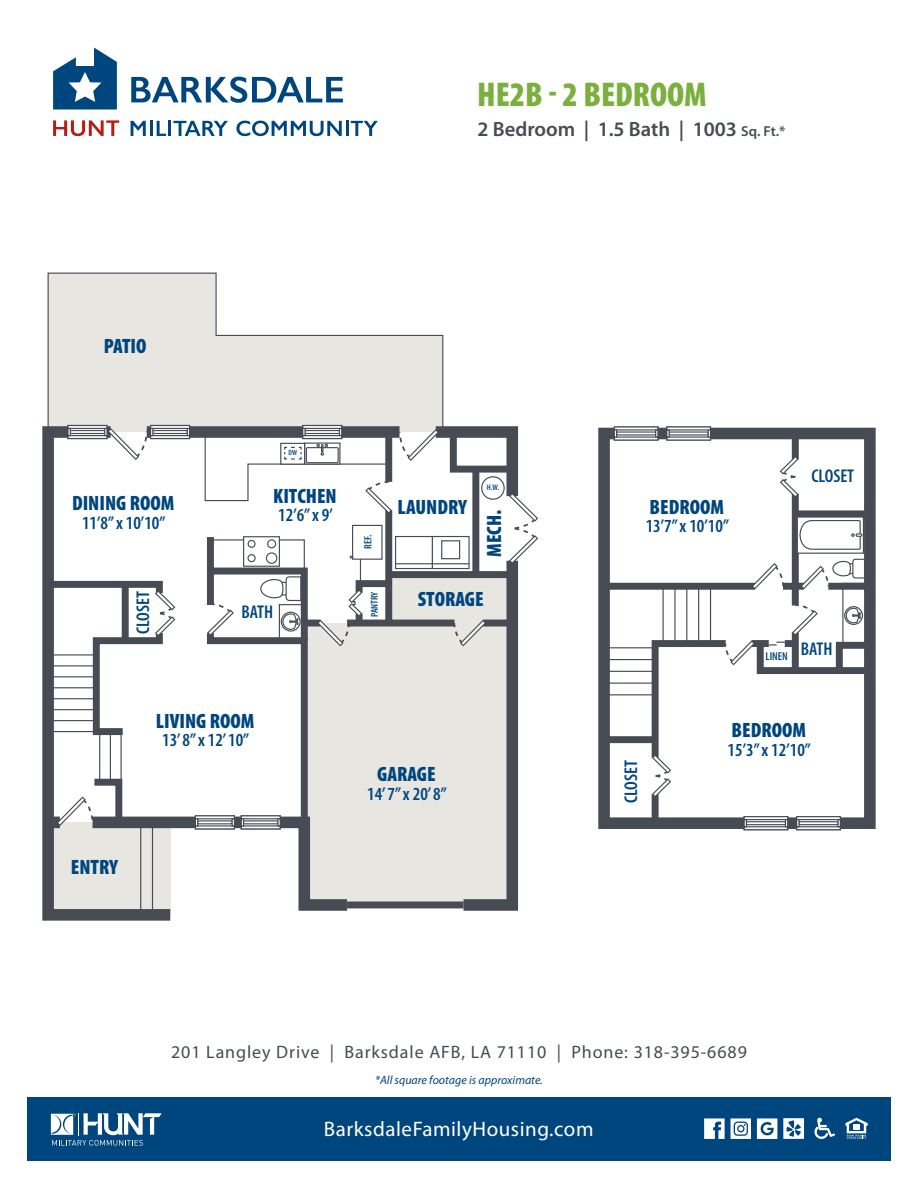
<style>
.page{position:relative;width:918px;height:1188px;background:#fff}
.page>*{position:absolute;margin:0;border:0;box-sizing:border-box;transform-origin:0 0}
.t1{font:900 condensed 34.5px "Myriad Pro";color:#7bb03f}
.t2{font:21px "Myriad Pro";letter-spacing:.025em;color:#fff}
.t3{font:900 condensed 20.85px "Myriad Pro";color:#00467e}
.t4{font:600 20.55px "Myriad Pro";color:#464b54}
.t5{font:600 condensed 18.45px "Myriad Pro";color:#00467e}
.t6{font:18px "Myriad Pro";letter-spacing:.05em;color:#464b54}
.t7{font:italic 12px "Myriad Pro";color:#00467e}
.t8{font:600 condensed 11.4px "Myriad Pro";color:#00467e}
.t9{font:600 condensed 10.65px "Myriad Pro";color:#00467e}
.t10{font:600 condensed 10.05px "Myriad Pro";color:#00467e}
.t11{font:600 condensed 8.1px "Myriad Pro";color:#00467e}
.t12{font:600 condensed 7.5px "Myriad Pro";color:#00467e}
.s1{font-size:14.4px}
</style>
<div class="page">
<svg style="left:53px;top:120px;width:66px;height:16px"></svg>
<svg style="left:131px;top:121px;width:15px;height:15px"></svg>
<hr style="left:150px;top:121px;width:3px;height:15px;background:#00467e">
<svg style="left:157px;top:121px;width:9px;height:15px"></svg>
<hr style="left:168px;top:121px;width:3px;height:15px;background:#00467e">
<svg style="left:173px;top:121px;width:55px;height:15px"></svg>
<svg style="left:236px;top:121px;width:106px;height:15px"></svg>
<hr style="left:346px;top:121px;width:3px;height:15px;background:#00467e">
<svg style="left:351px;top:121px;width:27px;height:15px"></svg>
<svg style="left:53px;top:48px;width:64px;height:62px"></svg>
<svg style="left:131px;top:77px;width:212px;height:26px"></svg>
<svg style="left:182px;top:435px;width:5px;height:4px"></svg>
<hr style="left:152px;top:430px;width:36px;height:4px;background:#464b54">
<svg style="left:42px;top:426px;width:140px;height:495px"></svg>
<div style="left:48px;top:817px;width:12px;height:11px;background:#464b54"></div>
<div style="left:93px;top:817px;width:102px;height:11px;background:#464b54"></div>
<svg style="left:598px;top:426px;width:101px;height:403px"></svg>
<svg style="left:699px;top:426px;width:177px;height:405px"></svg>
<div style="left:658px;top:428px;width:9px;height:11px;background:#464b54"></div>
<div style="left:792px;top:434px;width:7px;height:26px;background:#464b54"></div>
<div style="left:792px;top:494px;width:7px;height:112px;background:#464b54"></div>
<div style="left:652px;top:794px;width:7px;height:29px;background:#464b54"></div>
<div style="left:604px;top:736px;width:51px;height:7px;background:#464b54"></div>
<div style="left:828px;top:583px;width:42px;height:7px;background:#464b54"></div>
<div style="left:783px;top:583px;width:21px;height:7px;background:#464b54"></div>
<div style="left:604px;top:583px;width:151px;height:7px;background:#464b54"></div>
<div style="left:795px;top:510px;width:75px;height:7px;background:#464b54"></div>
<svg style="left:748px;top:560px;width:37px;height:33px"></svg>
<svg style="left:42px;top:577px;width:137px;height:162px"></svg>
<svg style="left:776px;top:453px;width:26px;height:48px"></svg>
<hr style="left:710px;top:586px;width:1px;height:58px;background:#464b54">
<hr style="left:698px;top:586px;width:1px;height:58px;background:#464b54">
<hr style="left:686px;top:586px;width:1px;height:58px;background:#464b54">
<hr style="left:674px;top:586px;width:2px;height:58px;background:#464b54">
<hr style="left:663px;top:586px;width:1px;height:58px;background:#464b54">
<hr style="left:604px;top:647px;width:51px;height:1px;background:#464b54">
<hr style="left:604px;top:659px;width:51px;height:1px;background:#464b54">
<hr style="left:604px;top:671px;width:51px;height:1px;background:#464b54">
<hr style="left:604px;top:683px;width:51px;height:1px;background:#464b54">
<hr style="left:604px;top:694px;width:51px;height:1px;background:#464b54">
<svg style="left:47px;top:272px;width:397px;height:161px"></svg>
<svg style="left:53px;top:775px;width:73px;height:54px"></svg>
<svg style="left:104px;top:425px;width:49px;height:38px"></svg>
<hr style="left:121px;top:732px;width:1px;height:50px;background:#464b54">
<hr style="left:110px;top:732px;width:1px;height:50px;background:#464b54">
<hr style="left:99px;top:732px;width:1px;height:50px;background:#464b54">
<hr style="left:48px;top:731px;width:48px;height:1px;background:#464b54">
<hr style="left:48px;top:720px;width:48px;height:1px;background:#464b54">
<hr style="left:48px;top:709px;width:48px;height:1px;background:#464b54">
<hr style="left:48px;top:698px;width:48px;height:1px;background:#464b54">
<hr style="left:48px;top:687px;width:48px;height:1px;background:#464b54">
<hr style="left:48px;top:676px;width:48px;height:1px;background:#464b54">
<hr style="left:48px;top:665px;width:48px;height:1px;background:#464b54">
<hr style="left:48px;top:654px;width:48px;height:2px;background:#464b54">
<div style="left:140px;top:822px;width:13px;height:93px;border:1px solid #464b54"></div>
<div style="left:842px;top:583px;width:25px;height:63px;border:1px solid #464b54"></div>
<svg style="left:648px;top:603px;width:228px;height:198px"></svg>
<svg style="left:798px;top:558px;width:68px;height:35px"></svg>
<div style="left:797px;top:516px;width:67px;height:38px;background:#fff;border:1px solid #464b54"></div>
<svg style="left:799px;top:520px;width:63px;height:30px"></svg>
<svg style="left:187px;top:420px;width:351px;height:491px"></svg>
<div style="left:27px;top:1098px;width:864px;height:63px;background:#00467e"></div>
<svg style="left:51px;top:1113px;width:111px;height:33px"></svg>
<svg style="left:845px;top:1118px;width:23px;height:21px"></svg>
<svg style="left:815px;top:1118px;width:20px;height:21px"></svg>
<svg style="left:704px;top:1118px;width:21px;height:21px"></svg>
<svg style="left:757px;top:1118px;width:20px;height:21px"></svg>
<svg style="left:731px;top:1118px;width:20px;height:21px"></svg>
<svg style="left:783px;top:1118px;width:21px;height:21px"></svg>
<h1 class="t1" style="left:477px;top:73px;width:231px">HE2B - 2 BEDROOM</h1>
<p class="t4" style="left:477px;top:116px;width:310px">2 Bedroom | 1.5 Bath | 1003 <span class="s1">Sq. Ft.*</span></p>
<p class="t3" style="left:104px;top:332px;width:44px">PATIO</p>
<p class="t3" style="left:72px;top:490px;width:104px">DINING ROOM</p>
<p class="t5" style="left:82px;top:512px;width:85px">11’8” x 10’10”</p>
<p class="t5" style="left:132px;top:634px;width:44px;rotate:-90deg">CLOSET</p>
<p class="t12" style="left:289px;top:448px;width:10px">DW</p>
<p class="t11" style="left:487px;top:482px;width:14px">H.W.</p>
<p class="t3" style="left:273px;top:482px;width:65px">KITCHEN</p>
<p class="t5" style="left:278px;top:504px;width:56px">12’6” x 9’</p>
<p class="t3" style="left:481px;top:557px;width:49px;rotate:-90deg">MECH.</p>
<p class="t3" style="left:418px;top:586px;width:67px">STORAGE</p>
<p class="t3" style="left:398px;top:493px;width:71px">LAUNDRY</p>
<p class="t9" style="left:362px;top:549px;width:16px;rotate:-90deg">REF.</p>
<p class="t10" style="left:368px;top:617px;width:27px;rotate:-90deg">PANTRY</p>
<p class="t5" style="left:241px;top:601px;width:33px">BATH</p>
<p class="t3" style="left:650px;top:493px;width:76px">BEDROOM</p>
<p class="t5" style="left:646px;top:515px;width:85px">13’7” x 10’10”</p>
<p class="t5" style="left:811px;top:465px;width:44px">CLOSET</p>
<p class="t8" style="left:766px;top:649px;width:24px">LINEN</p>
<p class="t5" style="left:801px;top:637px;width:33px">BATH</p>
<p class="t3" style="left:156px;top:707px;width:100px">LIVING ROOM</p>
<p class="t5" style="left:162px;top:729px;width:89px">13’ 8” x 12’ 10”</p>
<p class="t3" style="left:71px;top:854px;width:49px">ENTRY</p>
<p class="t3" style="left:377px;top:761px;width:60px">GARAGE</p>
<p class="t5" style="left:367px;top:782px;width:81px">14’ 7” x 20’ 8”</p>
<p class="t5" style="left:620px;top:803px;width:44px;rotate:-90deg">CLOSET</p>
<p class="t3" style="left:731px;top:717px;width:76px">BEDROOM</p>
<p class="t5" style="left:728px;top:738px;width:85px">15’3” x 12’10”</p>
<p class="t6" style="left:171px;top:1041px;width:577px">201 Langley Drive | Barksdale AFB, LA 71110 | Phone: 318-395-6689</p>
<p class="t7" style="left:375px;top:1072px;width:169px">*All square footage is approximate.</p>
<p class="t2" style="left:324px;top:1116px;width:271px">BarksdaleFamilyHousing.com</p>
</div>
